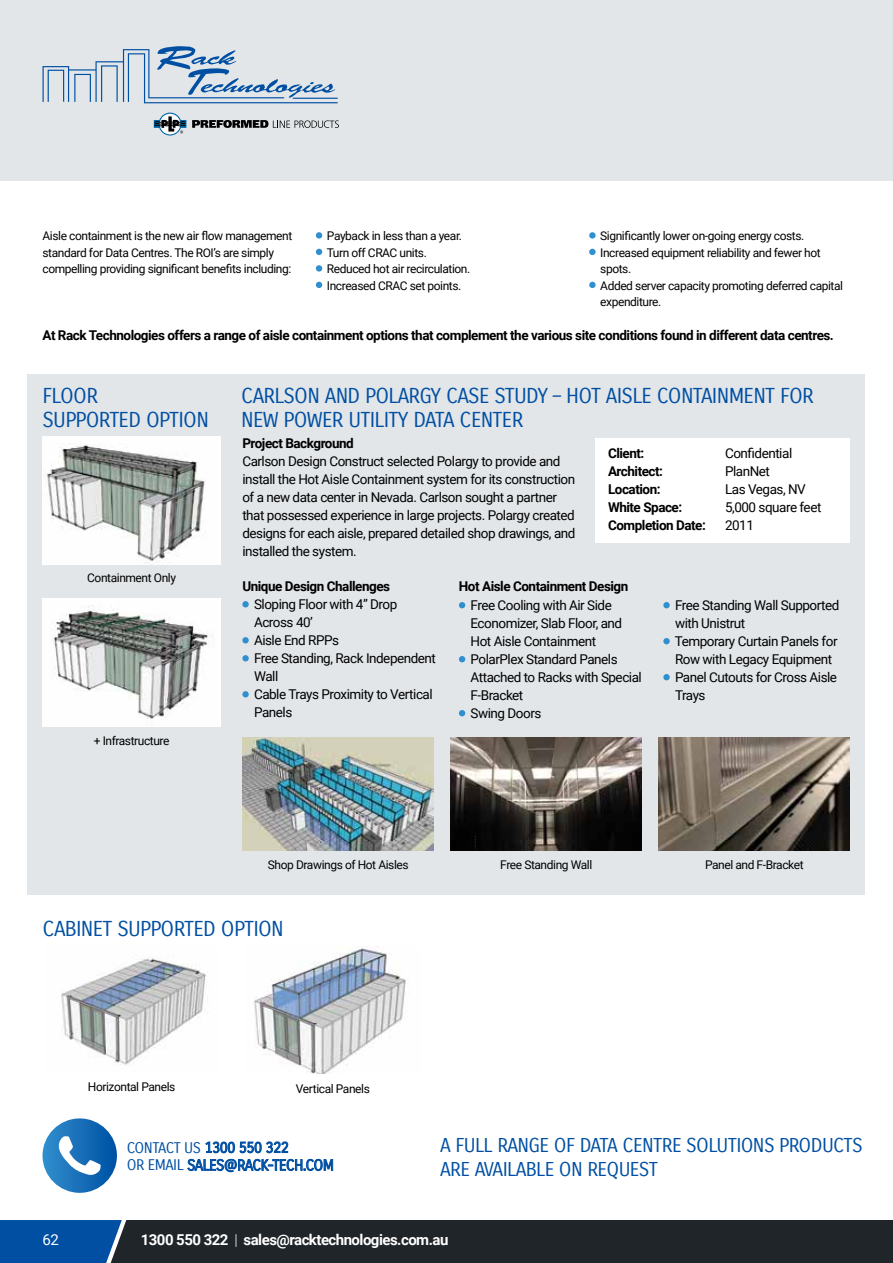
<style>
.page{position:relative;width:893px;height:1263px;background:#fff}
.page>*{position:absolute;margin:0;border:0;box-sizing:border-box;transform-origin:0 0}
.t1{font:21px/24px "Carrois Gothic";letter-spacing:-.035em;color:#004fa3}
.t2{font:19.5px/24px "Carrois Gothic";letter-spacing:-.035em;color:#004fa3}
.t3{font:15px/17.9px "Carrois Gothic";letter-spacing:-.035em;color:#004fa3}
.t4{font:700 15px "Roboto";letter-spacing:-.035em;color:#fff}
.t5{font:15px "Roboto";color:#fff}
.t6{font:13.5px/18px "Roboto";letter-spacing:-.035em;color:#000}
.t7{font:700 13.5px "Roboto";letter-spacing:-.035em;color:#000}
.t8{font:12px/16.5px "Roboto";letter-spacing:-.035em;color:#000}
.s1{font-weight:300}
</style>
<div class="page">
<div style="left:0;top:1220px;width:893px;height:43px;background:#202529"></div>
<svg style="left:0;top:1220px;width:127px;height:43px;background:#0b529e"></svg>
<div style="left:0;top:0;width:893px;height:181px;background:#e2e6e9"></div>
<svg style="left:154px;top:113px;width:32px;height:23px"></svg>
<svg style="left:192px;top:120px;width:147px;height:8px"></svg>
<svg style="left:43px;top:46px;width:295px;height:57px"></svg>
<div style="left:27px;top:374px;width:838px;height:521px;background:#e2e6e9"></div>
<div style="left:316px;top:232px;width:6px;height:7px;background:#3090cf;border-radius:50%"></div>
<svg style="left:316px;top:249px;width:6px;height:6px"></svg>
<div style="left:316px;top:265px;width:6px;height:7px;background:#3090cf;border-radius:50%"></div>
<svg style="left:316px;top:282px;width:6px;height:6px"></svg>
<div style="left:589px;top:232px;width:7px;height:7px;background:#3090cf;border-radius:50%"></div>
<div style="left:589px;top:249px;width:7px;height:6px;background:#3090cf;border-radius:50%"></div>
<div style="left:589px;top:282px;width:7px;height:6px;background:#3090cf;border-radius:50%"></div>
<img style="left:451px;top:738px;width:191px;height:113px">
<img style="left:43px;top:437px;width:178px;height:128px">
<img style="left:43px;top:598px;width:178px;height:128px">
<div style="left:596px;top:439px;width:254px;height:104px;background:#fff"></div>
<img style="left:659px;top:738px;width:191px;height:113px">
<img style="left:243px;top:738px;width:191px;height:113px">
<div style="left:242px;top:601px;width:7px;height:6px;background:#3090cf;border-radius:50%"></div>
<div style="left:242px;top:637px;width:7px;height:6px;background:#3090cf;border-radius:50%"></div>
<div style="left:242px;top:655px;width:7px;height:6px;background:#3090cf;border-radius:50%"></div>
<div style="left:242px;top:691px;width:7px;height:6px;background:#3090cf;border-radius:50%"></div>
<svg style="left:459px;top:602px;width:6px;height:6px"></svg>
<svg style="left:459px;top:656px;width:6px;height:6px"></svg>
<svg style="left:459px;top:710px;width:6px;height:6px"></svg>
<div style="left:663px;top:602px;width:7px;height:6px;background:#3090cf;border-radius:50%"></div>
<div style="left:663px;top:638px;width:7px;height:6px;background:#3090cf;border-radius:50%"></div>
<div style="left:663px;top:674px;width:7px;height:6px;background:#3090cf;border-radius:50%"></div>
<img style="left:61px;top:958px;width:147px;height:107px">
<img style="left:254px;top:946px;width:152px;height:128px">
<svg style="left:43px;top:1118px;width:74px;height:75px;background:#1c72b9"></svg>
<svg style="left:59px;top:1136px;width:42px;height:40px"></svg>
<p class="t8" style="left:43px;top:227px;width:251px">Aisle containment is the new air flow management standard for Data Centres. The ROI’s are simply compelling providing significant benefits including:</p>
<p class="t8" style="left:327px;top:227px;width:145px">Payback in less than a year.<br>Turn off CRAC units.<br>Reduced hot air recirculation.<br>Increased CRAC set points.</p>
<p class="t8" style="left:600px;top:227px;width:244px">Significantly lower on-going energy costs.<br>Increased equipment reliability and fewer hot spots.<br>Added server capacity promoting deferred capital expenditure.</p>
<p class="t7" style="left:43px;top:326px;width:793px">At Rack Technologies offers a range of aisle containment options that complement the various site conditions found in different data centres.</p>
<h1 class="t1" style="left:43px;top:384px;width:168px">FLOOR<br>SUPPORTED OPTION</h1>
<p class="t8" style="left:87px;top:568px;width:90px">Containment Only</p>
<p class="t8" style="left:94px;top:732px;width:77px">+ Infrastructure</p>
<h1 class="t1" style="left:241px;top:384px;width:574px">CARLSON AND POLARGY CASE STUDY – HOT AISLE CONTAINMENT FOR<br>NEW POWER UTILITY DATA CENTER</h1>
<p class="t7" style="left:242px;top:434px;width:113px">Project Background</p>
<p class="t6" style="left:242px;top:452px;width:335px">Carlson Design Construct selected Polargy to provide and install the Hot Aisle Containment system for its construction of a new data center in Nevada. Carlson sought a partner that possessed experience in large projects. Polargy created designs for each aisle, prepared detailed shop drawings, and installed the system.</p>
<p class="t7" style="left:608px;top:444px;width:38px">Client:</p>
<p class="t6" style="left:725px;top:444px;width:69px">Confidential</p>
<p class="t7" style="left:608px;top:462px;width:57px">Architect:</p>
<p class="t6" style="left:725px;top:462px;width:46px">PlanNet</p>
<p class="t7" style="left:608px;top:480px;width:54px">Location:</p>
<p class="t6" style="left:725px;top:480px;width:82px">Las Vegas, NV</p>
<p class="t7" style="left:608px;top:498px;width:76px">White Space:</p>
<p class="t6" style="left:725px;top:498px;width:98px">5,000 square feet</p>
<p class="t7" style="left:608px;top:516px;width:99px">Completion Date:</p>
<p class="t6" style="left:725px;top:516px;width:30px">2011</p>
<p class="t7" style="left:242px;top:577px;width:149px">Unique Design Challenges</p>
<p class="t6" style="left:254px;top:595px;width:183px">Sloping Floor with 4” Drop<br>Across 40ʼ<br>Aisle End RPPs<br>Free Standing, Rack Independent<br>Wall<br>Cable Trays Proximity to Vertical<br>Panels</p>
<p class="t6" style="left:471px;top:596px;width:173px">Free Cooling with Air Side<br>Economizer, Slab Floor, and<br>Hot Aisle Containment<br>PolarPlex Standard Panels<br>Attached to Racks with Special<br>F-Bracket<br>Swing Doors</p>
<p class="t6" style="left:675px;top:596px;width:166px">Free Standing Wall Supported with Unistrut<br>Temporary Curtain Panels for<br>Row with Legacy Equipment<br>Panel Cutouts for Cross Aisle<br>Trays</p>
<p class="t7" style="left:459px;top:577px;width:171px">Hot Aisle Containment Design</p>
<p class="t8" style="left:268px;top:856px;width:142px">Shop Drawings of Hot Aisles</p>
<p class="t8" style="left:500px;top:856px;width:94px">Free Standing Wall</p>
<p class="t8" style="left:705px;top:856px;width:100px">Panel and F-Bracket</p>
<h1 class="t1" style="left:43px;top:917px;width:243px">CABINET SUPPORTED OPTION</h1>
<p class="t8" style="left:88px;top:1078px;width:89px">Horizontal Panels</p>
<p class="t8" style="left:296px;top:1080px;width:75px">Vertical Panels</p>
<p class="t3" style="left:127px;top:1139px;width:209px">CONTACT US 1300 550 322<br>OR EMAIL SALES@RACK-TECH.COM</p>
<h2 class="t2" style="left:440px;top:1134px;width:424px">A FULL RANGE OF DATA CENTRE SOLUTIONS PRODUCTS<br>ARE AVAILABLE ON REQUEST</h2>
<p class="t5" style="left:43px;top:1229px;width:18px">62</p>
<p class="t4" style="left:141px;top:1229px;width:309px">1300 550 322 <span class="s1">|</span> sales@racktechnologies.com.au</p>
</div>
